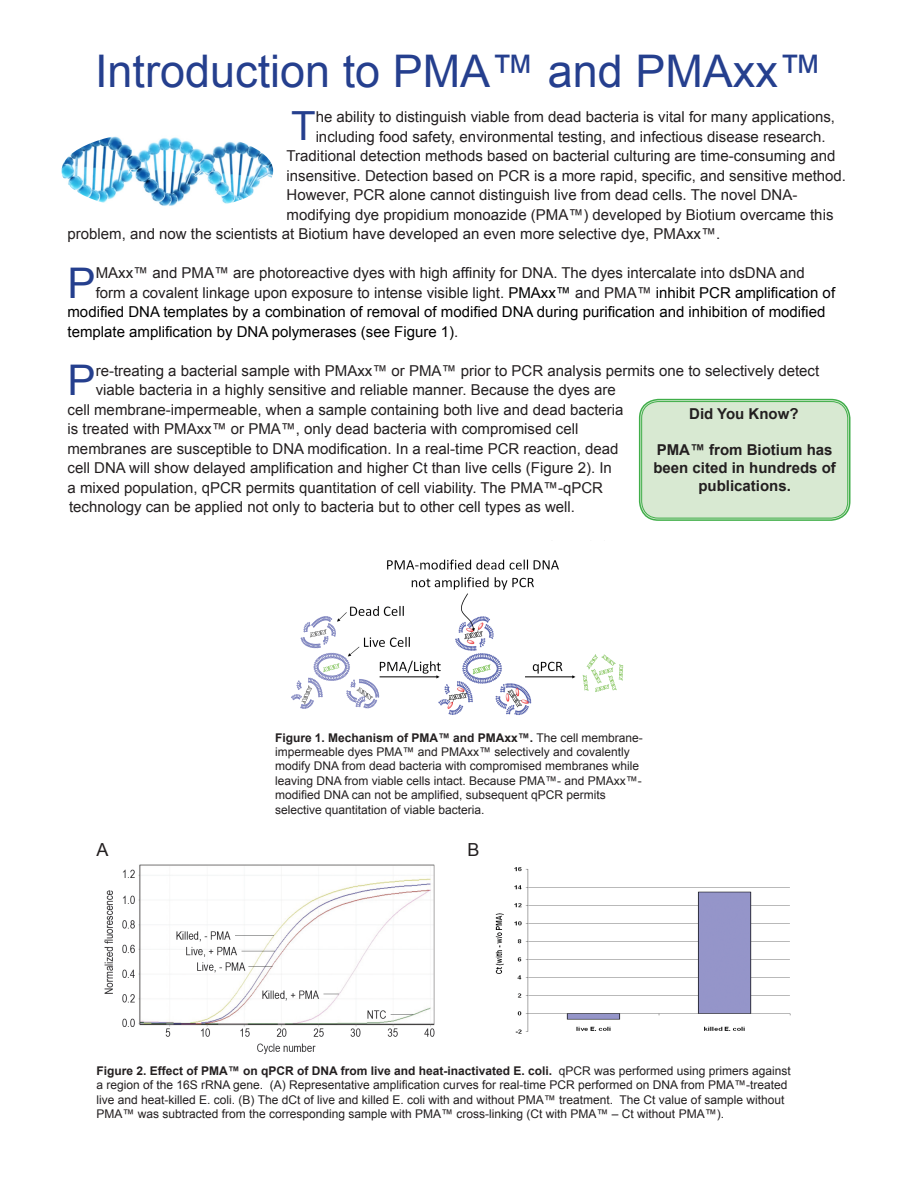
<style>
.page{position:relative;width:918px;height:1188px;background:#fff}
.page>*{position:absolute;margin:0;border:0;box-sizing:border-box;transform-origin:0 0}
.t1{font:45px "Arial";color:#253f8e}
.t2{font:42.3px "Arial";color:#253f8e}
.t3{font:40.2px "Arial";color:#253f8e}
.t4{font:18px "Arial";color:#231f20}
.t5{font:15px "Arial";color:#231f20}
.t6{font:15px "Arial";color:#000}
.t7{font:700 15px/18px "Arial";color:#231f20}
.t8{font:12px/14.4px "Arial";color:#231f20}
.s1{color:#000}
.s2{color:#231f20}
.s3{font-weight:700}
</style>
<div class="page">
<img style="left:62px;top:136px;width:211px;height:70px">
<img style="left:291px;top:559px;width:333px;height:156px">
<img style="left:104px;top:864px;width:331px;height:191px">
<img style="left:495px;top:867px;width:296px;height:167px">
<div style="left:640px;top:400px;width:209px;height:119px;background:#d8e9d2;border-radius:18px"></div>
<div style="left:639px;top:399px;width:211px;height:122px;border:2px solid #40ae49;border-radius:19px"></div>
<div style="left:641px;top:401px;width:207px;height:117px;border:1px solid #40ae49;border-radius:17px"></div>
<p class="t1" style="left:95px;top:41px;width:729px">Introduction to PMA™ and PMAxx™</p>
<p class="t3" style="left:291px;top:100px;width:26px">T</p>
<p class="t5" style="left:316px;top:107px;width:521px">he ability to distinguish viable from dead bacteria is vital for many applications,</p>
<p class="t5" style="left:316px;top:127px;width:511px">including food safety, environmental testing, and infectious disease research.</p>
<p class="t5" style="left:287px;top:146px;width:550px">Traditional detection methods based on bacterial culturing are time-consuming and</p>
<p class="t5" style="left:287px;top:166px;width:561px">insensitive. Detection based on PCR is a more rapid, specific, and sensitive method.</p>
<p class="t5" style="left:287px;top:185px;width:512px">However, PCR alone cannot distinguish live from dead cells. The novel DNA-</p>
<p class="t5" style="left:287px;top:205px;width:548px">modifying dye propidium monoazide (PMA™) developed by Biotium overcame this</p>
<p class="t5" style="left:68px;top:224px;width:654px">problem, and now the scientists at Biotium have developed an even more selective dye, PMAxx™.</p>
<p class="t2" style="left:68px;top:255px;width:30px">P</p>
<p class="t5" style="left:96px;top:263px;width:711px">MAxx™ and PMA™ are photoreactive dyes with high affinity for DNA. The dyes intercalate into dsDNA and</p>
<p class="t5" style="left:96px;top:283px;width:741px">form a covalent linkage upon exposure to intense visible light. <span class="s1">PMAxx™</span> and PMA™ <span class="s1">inhibit PCR amplification of</span></p>
<p class="t6" style="left:68px;top:302px;width:759px">modified DNA templates by a combination of removal of modified DNA during purification and inhibition of modified</p>
<p class="t6" style="left:68px;top:322px;width:392px">template amplification by DNA polymerases (see Figure 1)<span class="s2">.</span></p>
<p class="t2" style="left:68px;top:353px;width:30px">P</p>
<p class="t5" style="left:96px;top:361px;width:725px">re-treating a bacterial sample with PMAxx™ or PMA™ prior to PCR analysis permits one to selectively detect</p>
<p class="t5" style="left:96px;top:380px;width:522px">viable bacteria in a highly sensitive and reliable manner. Because the dyes are</p>
<p class="t5" style="left:68px;top:400px;width:558px">cell membrane-impermeable, when a sample containing both live and dead bacteria</p>
<p class="t5" style="left:68px;top:419px;width:512px">is treated with PMAxx™ or PMA™, only dead bacteria with compromised cell</p>
<p class="t5" style="left:68px;top:439px;width:553px">membranes are susceptible to DNA modification. In a real-time PCR reaction, dead</p>
<p class="t5" style="left:68px;top:458px;width:546px">cell DNA will show delayed amplification and higher Ct than live cells (Figure 2). In</p>
<p class="t5" style="left:68px;top:478px;width:537px">a mixed population, qPCR permits quantitation of cell viability. The PMA™-qPCR</p>
<p class="t5" style="left:69px;top:497px;width:508px">technology can be applied not only to bacteria but to other cell types as well.</p>
<p class="t7" style="left:689px;top:406px;width:111px">Did You Know?</p>
<p class="t7" style="left:653px;top:442px;width:184px">PMA™ from Biotium has been cited in hundreds of</p>
<p class="t7" style="left:698px;top:478px;width:94px">publications.</p>
<p class="t8" style="left:275px;top:730px;width:369px"><span class="s3">Figure 1. Mechanism of PMA™ and PMAxx™.</span> The cell membrane&shy;impermeable dyes PMA™ and PMAxx™ selectively and covalently modify DNA from dead bacteria with compromised membranes while leaving DNA from viable cells intact. Because PMA™- and PMAxx™- modified DNA can not be amplified, subsequent qPCR permits selective quantitation of viable bacteria.</p>
<p class="t4" style="left:97px;top:838px;width:14px">A</p>
<p class="t4" style="left:468px;top:838px;width:14px">B</p>
<p class="t8" style="left:97px;top:1064px;width:696px"><span class="s3">Figure 2. Effect of PMA™ on qPCR of DNA from live and heat-inactivated E. coli.</span> qPCR was performed using primers against a region of the 16S rRNA gene. (A) Representative amplification curves for real-time PCR performed on DNA from PMA™-treated live and heat-killed E. coli. (B) The dCt of live and killed E. coli with and without PMA™ treatment. The Ct value of sample without PMA™ was subtracted from the corresponding sample with PMA™ cross-linking (Ct with PMA™ – Ct without PMA™).</p>
</div>
